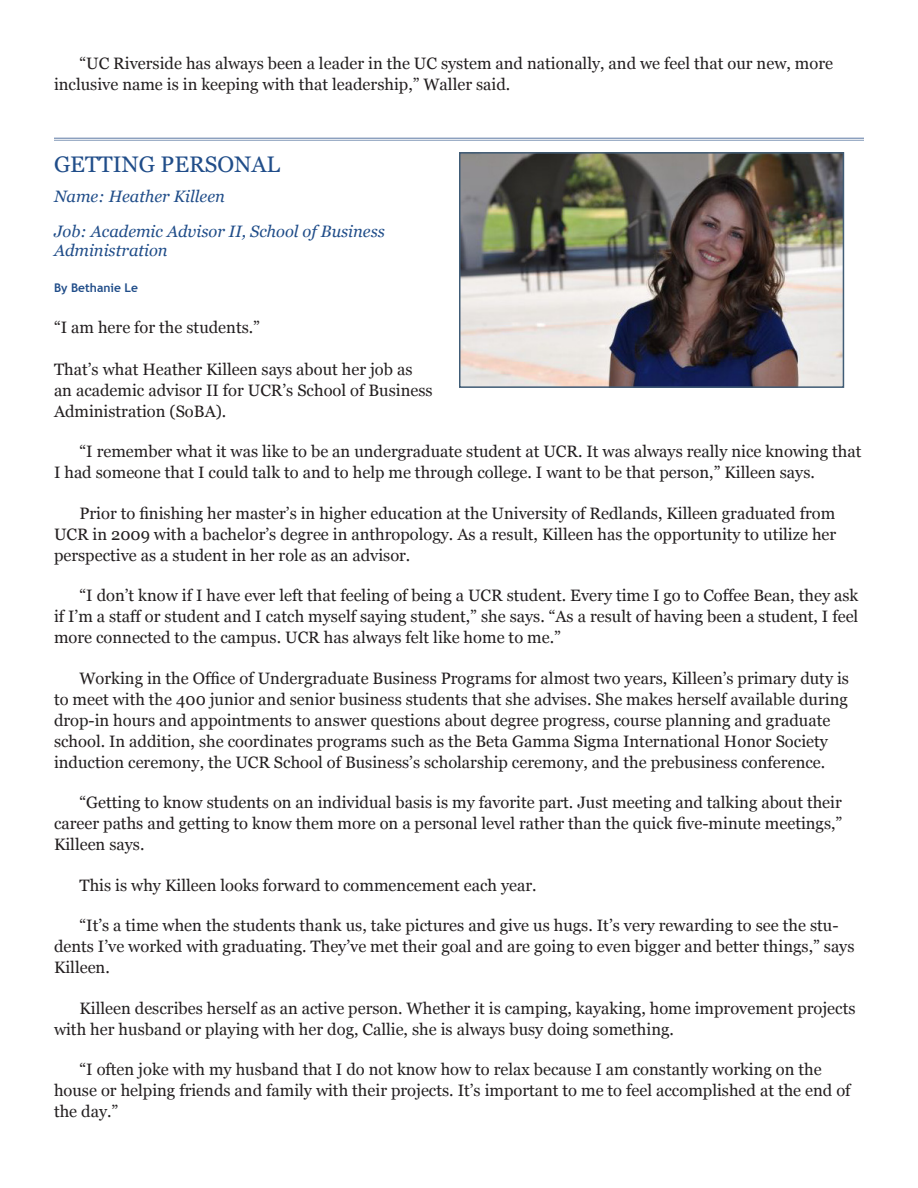
<style>
.page{position:relative;width:918px;height:1188px;background:#fff}
.page>*{position:absolute;margin:0;border:0;box-sizing:border-box;transform-origin:0 0}
.Articles_title{font:22.5px "Georgia";color:#204d89}
.Bodycopy{font:16.5px/21px "Georgia";color:#231f20}
.Bodycopy-1st_paragra{font:16.5px/21px "Georgia";color:#231f20}
.articles-subtitle{font:italic 16.5px/19.5px "Georgia";color:#204d89}
.Bodycopy-1st_paragra-2{font:700 12px "Trebuchet MS";color:#204d89}
</style>
<div class="page">
<hr style="left:54px;top:138px;width:810px;height:1px;background:#8ca0be">
<hr style="left:54px;top:140px;width:810px;height:1px;background:#8ca0be">
<img style="left:462px;top:155px;width:379px;height:230px">
<div style="left:459px;top:152px;width:385px;height:236px;border:2px solid #405c76"></div>
<p class="Bodycopy" style="left:54px;top:53px;width:781px;text-indent:26px">“UC Riverside has always been a leader in the UC system and nationally, and we feel that our new, more inclusive name is in keeping with that leadership,” Waller said.</p>
<p class="Articles_title" style="left:54px;top:151px;width:228px">GETTING PERSONAL</p>
<p class="articles-subtitle" style="left:54px;top:187px;width:172px">Name: Heather Killeen</p>
<p class="articles-subtitle" style="left:54px;top:221px;width:332px">Job: Academic Advisor II, School of Business<br>Administration</p>
<p class="Bodycopy-1st_paragra-2" style="left:54px;top:280px;width:86px">By Bethanie Le</p>
<p class="Bodycopy-1st_paragra" style="left:54px;top:317px;width:208px">“I am here for the students.”</p>
<p class="Bodycopy-1st_paragra" style="left:54px;top:359px;width:380px">That’s what Heather Killeen says about her job as an academic advisor II for UCR’s School of Business<br>Administration (SoBA).</p>
<p class="Bodycopy" style="left:54px;top:441px;width:809px;text-indent:26px">“I remember what it was like to be an undergraduate student at UCR. It was always really nice knowing that<br>I had someone that I could talk to and to help me through college. I want to be that person,” Killeen says.</p>
<p class="Bodycopy" style="left:54px;top:503px;width:784px;text-align:justify;text-indent:26px">Prior to finishing her master’s in higher education at the University of Redlands, Killeen graduated from UCR in 2009 with a bachelor’s degree in anthropology. As a result, Killeen has the opportunity to utilize her perspective as a student in her role as an advisor.</p>
<p class="Bodycopy" style="left:54px;top:585px;width:806px;text-align:justify;text-indent:26px">“I don’t know if I have ever left that feeling of being a UCR student. Every time I go to Coffee Bean, they ask if I’m a staff or student and I catch myself saying student,” she says. “As a result of having been a student, I feel more connected to the campus. UCR has always felt like home to me.”</p>
<p class="Bodycopy" style="left:54px;top:668px;width:797px;text-indent:26px">Working in the Office of Undergraduate Business Programs for almost two years, Killeen’s primary duty is to meet with the 400 junior and senior business students that she advises. She makes herself available during drop-in hours and appointments to answer questions about degree progress, course planning and graduate school. In addition, she coordinates programs such as the Beta Gamma Sigma International Honor Society induction ceremony, the UCR School of Business’s scholarship ceremony, and the prebusiness conference.</p>
<p class="Bodycopy" style="left:54px;top:792px;width:790px;text-align:justify;text-indent:26px">“Getting to know students on an individual basis is my favorite part. Just meeting and talking about their career paths and getting to know them more on a personal level rather than the quick five-minute meetings,” Killeen says.</p>
<p class="Bodycopy" style="left:80px;top:875px;width:459px">This is why Killeen looks forward to commencement each year.</p>
<p class="Bodycopy" style="left:54px;top:915px;width:802px;text-indent:26px">“It’s a time when the students thank us, take pictures and give us hugs. It’s very rewarding to see the stu&shy;dents I’ve worked with graduating. They’ve met their goal and are going to even bigger and better things,” says<br>Killeen.</p>
<p class="Bodycopy" style="left:54px;top:998px;width:803px;text-indent:26px">Killeen describes herself as an active person. Whether it is camping, kayaking, home improvement projects with her husband or playing with her dog, Callie, she is always busy doing something.</p>
<p class="Bodycopy" style="left:54px;top:1059px;width:798px;text-indent:26px">“I often joke with my husband that I do not know how to relax because I am constantly working on the house or helping friends and family with their projects. It’s important to me to feel accomplished at the end of the day.”</p>
</div>
